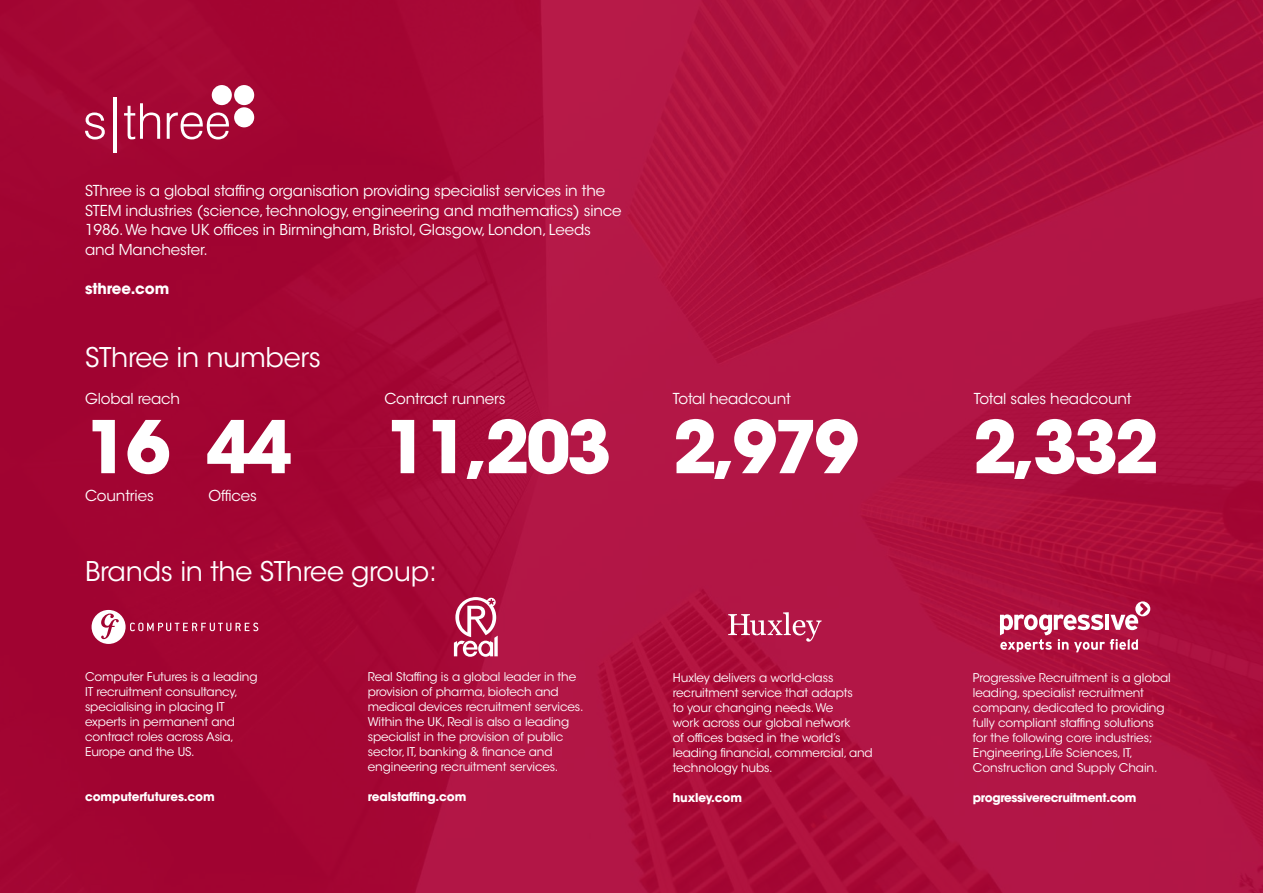
<style>
.page{position:relative;width:1263px;height:893px;background:#fff}
.page>*{position:absolute;margin:0;border:0;box-sizing:border-box;transform-origin:0 0}
.t1{font:700 72px "ITC Avant Garde Std";letter-spacing:-.05em;color:#fff}
.t2{font:27px "ITC Avant Garde Std";letter-spacing:-.01em;color:#fff}
.t3{font:15px/19.5px "ITC Avant Garde Std";letter-spacing:-.01em;color:#fff}
.t4{font:700 15px "ITC Avant Garde Std";letter-spacing:-.01em;color:#fff}
.t5{font:12px/15px "ITC Avant Garde Std";letter-spacing:-.01em;color:#fff}
.t6{font:700 12px "ITC Avant Garde Std";letter-spacing:-.02em;color:#fff}
</style>
<div class="page">
<div style="left:0;top:0;width:1263px;height:893px;background:linear-gradient(to right,#a30533,#b21544)"></div>
<svg style="left:92px;top:610px;width:166px;height:34px;background:#b43459"></svg>
<svg style="left:454px;top:597px;width:44px;height:60px"></svg>
<svg style="left:728px;top:612px;width:94px;height:30px;background:#c1466b"></svg>
<svg style="left:1000px;top:601px;width:150px;height:51px"></svg>
<div style="left:212px;top:85px;width:20px;height:20px;background:#fff;border-radius:50%"></div>
<div style="left:234px;top:85px;width:20px;height:20px;background:#fff;border-radius:50%"></div>
<div style="left:234px;top:107px;width:20px;height:20px;background:#fff;border-radius:50%"></div>
<hr style="left:113px;top:97px;width:4px;height:56px;background:#fff">
<svg style="left:85px;top:112px;width:20px;height:27px"></svg>
<svg style="left:124px;top:103px;width:36px;height:36px"></svg>
<svg style="left:167px;top:112px;width:62px;height:27px"></svg>
<p class="t3" style="left:85px;top:181px;width:538px">SThree is a global staffing organisation providing specialist services in the STEM industries (science, technology, engineering and mathematics) since 1986. We have UK offices in Birmingham, Bristol, Glasgow, London, Leeds and Manchester.</p>
<p class="t4" style="left:85px;top:278px;width:86px">sthree.com</p>
<p class="t2" style="left:85px;top:340px;width:237px">SThree in numbers</p>
<p class="t3" style="left:85px;top:389px;width:97px">Global reach</p>
<p class="t1" style="left:85px;top:400px;width:87px">16</p>
<p class="t1" style="left:206px;top:400px;width:87px">44</p>
<p class="t1" style="left:384px;top:400px;width:229px">11,203</p>
<p class="t1" style="left:673px;top:400px;width:188px">2,979</p>
<p class="t1" style="left:973px;top:400px;width:188px">2,332</p>
<p class="t3" style="left:384px;top:389px;width:123px">Contract runners</p>
<p class="t3" style="left:673px;top:389px;width:119px">Total headcount</p>
<p class="t3" style="left:974px;top:389px;width:159px">Total sales headcount</p>
<p class="t3" style="left:85px;top:486px;width:70px">Countries</p>
<p class="t3" style="left:208px;top:486px;width:50px">Offices</p>
<p class="t2" style="left:85px;top:555px;width:353px">Brands in the SThree group:</p>
<p class="t5" style="left:85px;top:669px;width:174px">Computer Futures is a leading<br>IT recruitment consultancy, specialising in placing IT experts in permanent and contract roles across Asia,<br>Europe and the US.</p>
<p class="t6" style="left:85px;top:788px;width:131px">computerfutures.com</p>
<p class="t5" style="left:368px;top:669px;width:217px">Real Staffing is a global leader in the provision of pharma, biotech and medical devices recruitment services.<br>Within the UK, Real is also a leading specialist in the provision of public sector, IT, banking &amp; finance and engineering recruitment services.</p>
<p class="t6" style="left:368px;top:788px;width:100px">realstaffing.com</p>
<p class="t5" style="left:673px;top:671px;width:201px">Huxley delivers a world-class recruitment service that adapts<br>to your changing needs. We<br>work across our global network<br>of offices based in the world’s leading financial, commercial, and technology hubs.</p>
<p class="t6" style="left:673px;top:790px;width:71px">huxley.com</p>
<p class="t5" style="left:973px;top:671px;width:199px">Progressive Recruitment is a global leading, specialist recruitment company, dedicated to providing fully compliant staffing solutions for the following core industries; Engineering,Life Sciences, IT, Construction and Supply Chain.</p>
<p class="t6" style="left:973px;top:790px;width:165px">progressiverecruitment.com</p>
</div>
